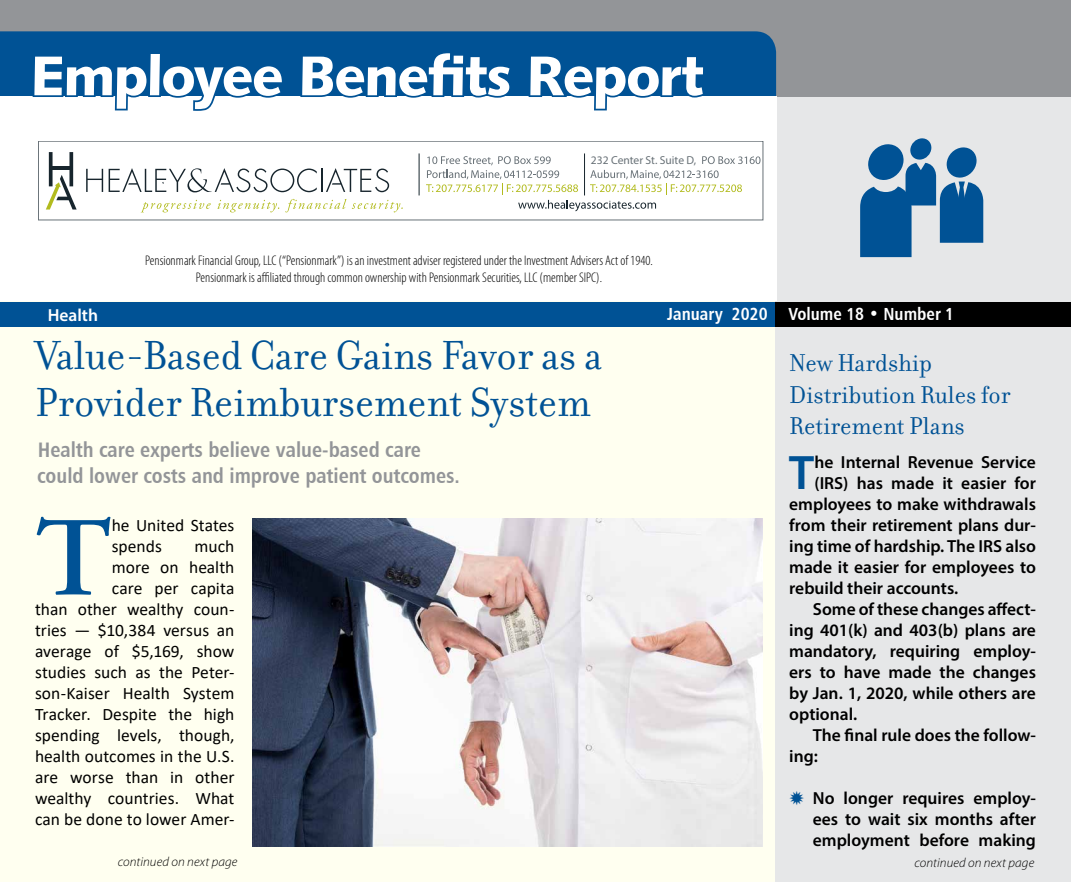
<style>
.page{position:relative;width:1071px;height:882px;background:#fff}
.page>*{position:absolute;margin:0;border:0;box-sizing:border-box;transform-origin:0 0}
.t1{font:600 112.52px "Adobe Garamond Pro";color:#005295}
.t2{font:56px "Humanist 531 BT Black A";letter-spacing:-.025em;color:#fff}
.t3{font:600 48.65px "Myriad Pro";color:#005295}
.t4{font:43.75px/47.2px "Filosofia";color:#005295}
.t5{font:26.25px/31.5px "Filosofia";color:#005295}
.t6{font:21px/25.2px "Humanist 777 BT Bold Condensed B";color:#939598}
.t7{font:600 17.5px/21px "Myriad Pro";color:#000;text-align:justify}
.t8{font:17.5px/21px "Calibri";color:#000}
.t9{font:17.5px "Humanist 777 BT Bold Condensed B";color:#fff}
.t10{font:600 17.5px "Myriad Pro";color:#fff}
.t11{font:300 condensed 14px/16.8px "Myriad Pro";color:#000;text-align:center}
.t12{font:italic 300 13.12px "Myriad Pro";letter-spacing:.01em;color:#000}
.t13{font:11.55px "Myriad Pro";color:#687177}
</style>
<div class="page">
<div style="left:1px;top:1px;width:1070px;height:881px;background:#fffff0"></div>
<div style="left:776px;top:75px;width:295px;height:807px;background:#e6e7e8"></div>
<div style="left:0;top:0;width:1071px;height:96px;background:#939598"></div>
<div style="left:0;top:31px;width:776px;height:65px;background:#005295"></div>
<div style="left:0;top:96px;width:776px;height:205px;background:#fff"></div>
<svg style="left:910px;top:138px;width:22px;height:22px"></svg>
<svg style="left:860px;top:144px;width:123px;height:113px"></svg>
<div style="left:0;top:303px;width:776px;height:24px;background:#005295"></div>
<div style="left:776px;top:303px;width:295px;height:24px;background:#000"></div>
<svg style="left:31px;top:50px;width:254px;height:61px"></svg>
<div style="left:299px;top:50px;width:215px;height:48px;background:#005295"></div>
<svg style="left:527px;top:53px;width:180px;height:58px"></svg>
<img style="left:252px;top:518px;width:510px;height:328px">
<svg style="left:86px;top:169px;width:17px;height:23px"></svg>
<svg style="left:109px;top:168px;width:280px;height:24px"></svg>
<svg style="left:46px;top:175px;width:31px;height:35px"></svg>
<svg style="left:69px;top:152px;width:4px;height:34px"></svg>
<svg style="left:49px;top:152px;width:4px;height:34px"></svg>
<hr style="left:52px;top:167px;width:19px;height:3px;background:#17252d">
<svg style="left:141px;top:200px;width:70px;height:12px"></svg>
<svg style="left:218px;top:200px;width:61px;height:12px"></svg>
<svg style="left:285px;top:199px;width:61px;height:13px"></svg>
<svg style="left:352px;top:200px;width:51px;height:12px"></svg>
<svg style="left:426px;top:156px;width:334px;height:55px"></svg>
<div style="left:38px;top:141px;width:725px;height:79px;border:1px solid #687177"></div>
<hr style="left:419px;top:153px;width:1px;height:42px;background:#17252d">
<hr style="left:584px;top:153px;width:1px;height:42px;background:#17252d">
<h2 class="t2" style="left:31px;top:40px;width:674px">Employee Benefits Report</h2>
<p class="t13" style="left:591px;top:153px;width:107px">232 Center St. Suite D,</p>
<p class="t11" style="left:145px;top:252px;width:509px">Pensionmark Financial Group, LLC (“Pensionmark”) is an investment adviser registered under the Investment Advisers Act of 1940.<br>Pensionmark is affiliated through common ownership with Pensionmark Securities, LLC (member SIPC).</p>
<p class="t10" style="left:48px;top:304px;width:52px">Health</p>
<p class="t9" style="left:667px;top:303px;width:289px">January 2020 Volume 18 • Number 1</p>
<h3 class="t4" style="left:35px;top:332px;width:569px">Value-Based Care Gains Favor as a<br>Provider Reimbursement System</h3>
<p class="t6" style="left:37px;top:437px;width:424px">Health care experts believe value-based care could lower costs and improve patient outcomes.</p>
<h1 class="t1" style="left:35px;top:494px;width:78px">T</h1>
<p class="t8" style="left:112px;top:515px;width:124px">he United States spends</p>
<p class="t8" style="left:35px;top:536px;width:201px;text-align:right">much<br>more on health<br>care per capita<br>than other wealthy coun&shy;tries — $10,384 versus an average of $5,169, show studies such as the Peter&shy;son-Kaiser Health System<br>Tracker. Despite the high spending levels, though, health outcomes in the U.S. are worse than in other wealthy countries. What can be done to lower Amer-</p>
<h3 class="t5" style="left:789px;top:348px;width:223px">New Hardship<br>Distribution Rules for<br>Retirement Plans</h3>
<h3 class="t3" style="left:789px;top:441px;width:27px">T</h3>
<p class="t7" style="left:814px;top:451px;width:223px">he Internal Revenue Service</p>
<p class="t7" style="left:814px;top:472px;width:223px">(IRS) has made it easier for</p>
<p class="t7" style="left:789px;top:493px;width:248px">employees to make withdrawals</p>
<p class="t7" style="left:789px;top:514px;width:248px">from their retirement plans dur-</p>
<p class="t7" style="left:789px;top:535px;width:248px">ing time of hardship. The IRS also</p>
<p class="t7" style="left:789px;top:556px;width:248px">made it easier for employees to</p>
<p class="t7" style="left:789px;top:577px;width:170px">rebuild their accounts.</p>
<p class="t7" style="left:813px;top:598px;width:225px">Some of these changes affect-</p>
<p class="t7" style="left:789px;top:619px;width:248px">ing 401(k) and 403(b) plans are</p>
<p class="t7" style="left:789px;top:640px;width:248px">mandatory, requiring employ-</p>
<p class="t7" style="left:789px;top:661px;width:248px">ers to have made the changes</p>
<p class="t7" style="left:789px;top:682px;width:248px">by Jan. 1, 2020, while others are</p>
<p class="t7" style="left:789px;top:703px;width:69px">optional.</p>
<p class="t7" style="left:813px;top:724px;width:225px">The final rule does the follow-</p>
<p class="t7" style="left:789px;top:745px;width:30px">ing:</p>
<p class="t7" style="left:813px;top:787px;width:225px">No longer requires employ&shy;ees to wait six months after employment before making</p>
<p class="t12" style="left:118px;top:854px;width:121px">continued on next page</p>
<p class="t12" style="left:915px;top:856px;width:121px">continued on next page</p>
</div>
